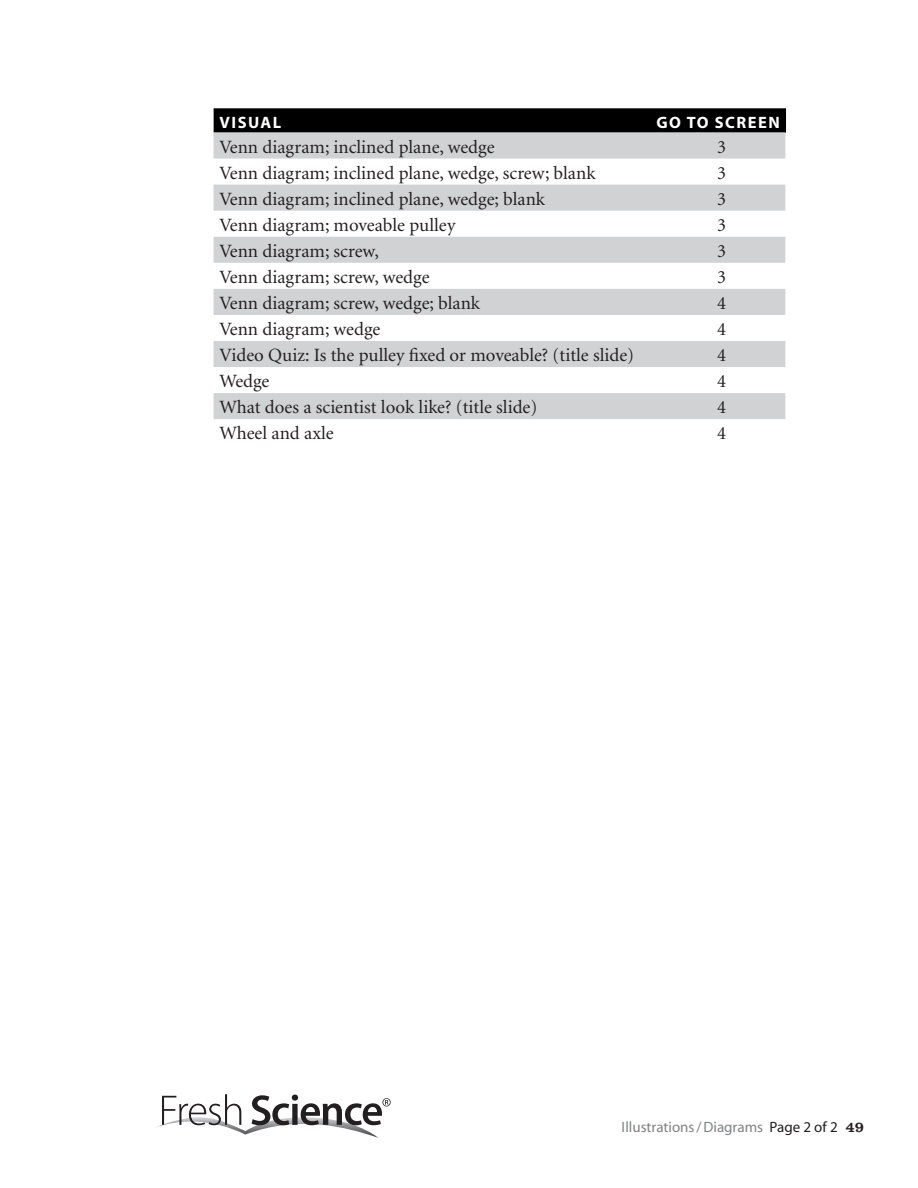
<style>
.page{position:relative;width:918px;height:1188px;background:#fff}
.page>*{position:absolute;margin:0;border:0;box-sizing:border-box;transform-origin:0 0}
.t1{font:18.75px "Minion";color:#231f20}
.t2{font:700 16.5px "Myriad";letter-spacing:.09em;color:#fff}
.t3{font:15px "Myriad";color:#808285}
.t4{font:15px "Clarendon BT";color:#231f20}
.s1{color:#231f20}
</style>
<div class="page">
<svg style="left:157px;top:1094px;width:234px;height:44px"></svg>
<div style="left:214px;top:108px;width:572px;height:25px;background:#000"></div>
<svg style="left:214px;top:132px;width:571px;height:287px;fill:#d1d2d4"></svg>
<p class="t2" style="left:220px;top:114px;width:63px">VISUAL</p>
<p class="t2" style="left:656px;top:114px;width:125px">GO TO SCREEN</p>
<p class="t1" style="left:220px;top:137px;width:277px">Venn diagram; inclined plane, wedge</p>
<p class="t1" style="left:717px;top:137px;width:10px">3</p>
<p class="t1" style="left:220px;top:163px;width:378px">Venn diagram; inclined plane, wedge, screw; blank</p>
<p class="t1" style="left:717px;top:163px;width:10px">3</p>
<p class="t1" style="left:220px;top:189px;width:327px">Venn diagram; inclined plane, wedge; blank</p>
<p class="t1" style="left:717px;top:189px;width:10px">3</p>
<p class="t1" style="left:220px;top:216px;width:237px">Venn diagram; moveable pulley</p>
<p class="t1" style="left:717px;top:216px;width:10px">3</p>
<p class="t1" style="left:220px;top:242px;width:161px">Venn diagram; screw,</p>
<p class="t1" style="left:717px;top:242px;width:10px">3</p>
<p class="t1" style="left:220px;top:268px;width:212px">Venn diagram; screw, wedge</p>
<p class="t1" style="left:717px;top:268px;width:10px">3</p>
<p class="t1" style="left:220px;top:294px;width:262px">Venn diagram; screw, wedge; blank</p>
<p class="t1" style="left:717px;top:294px;width:10px">4</p>
<p class="t1" style="left:220px;top:320px;width:162px">Venn diagram; wedge</p>
<p class="t1" style="left:717px;top:320px;width:10px">4</p>
<p class="t1" style="left:220px;top:346px;width:416px">Video Quiz: Is the pulley fixed or moveable? (title slide)</p>
<p class="t1" style="left:717px;top:346px;width:10px">4</p>
<p class="t1" style="left:220px;top:372px;width:52px">Wedge</p>
<p class="t1" style="left:717px;top:372px;width:10px">4</p>
<p class="t1" style="left:220px;top:398px;width:319px">What does a scientist look like? (title slide)</p>
<p class="t1" style="left:717px;top:398px;width:10px">4</p>
<p class="t1" style="left:220px;top:424px;width:116px">Wheel and axle</p>
<p class="t1" style="left:717px;top:424px;width:10px">4</p>
<p class="t3" style="left:622px;top:1119px;width:218px">Illustrations/Diagrams <span class="s1">Page 2 of 2</span></p>
<p class="t4" style="left:845px;top:1117px;width:20px">49</p>
</div>
